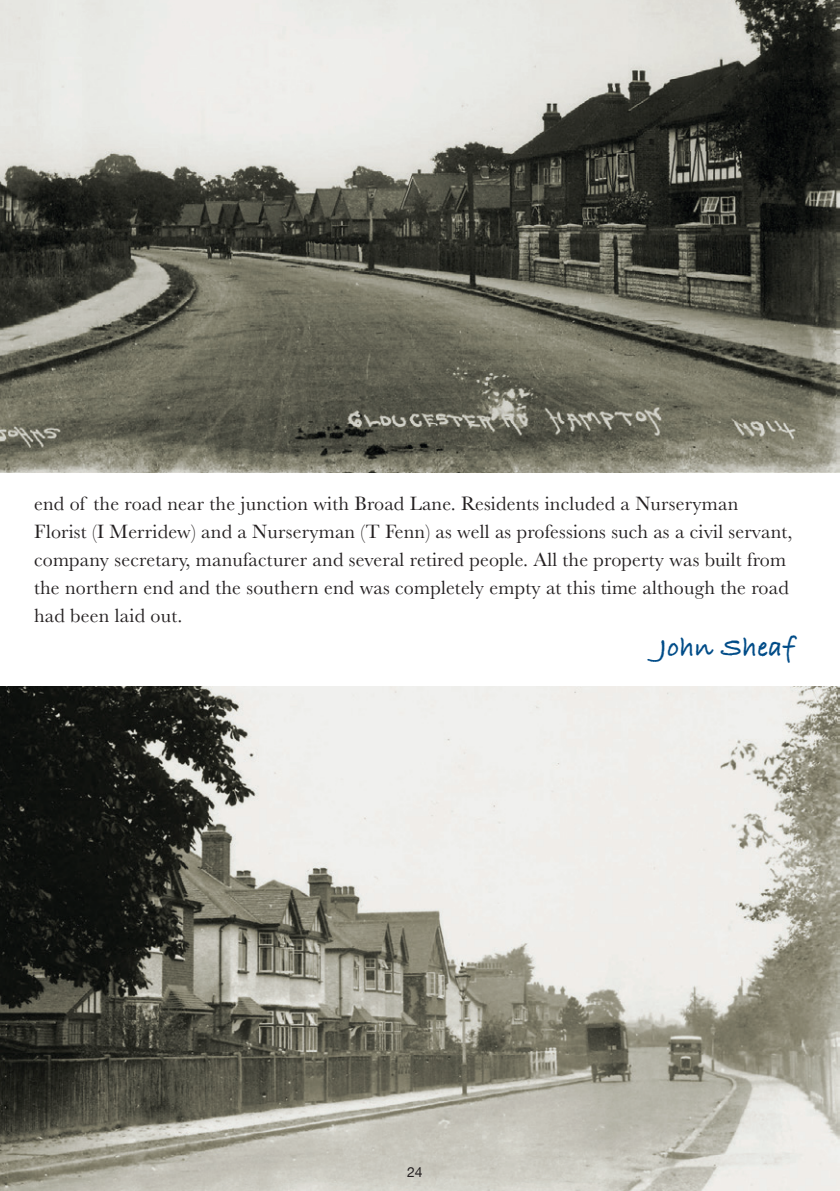
<style>
.page{position:relative;width:840px;height:1191px;background:#fff}
.page>*{position:absolute;margin:0;border:0;box-sizing:border-box;transform-origin:0 0}
.FounditText{font:28px "Bradley Hand ITCTT Bold";letter-spacing:.01em;color:#014c88}
.FounditText-2{font:20px/28px "Baskerville";letter-spacing:.01em;color:#231f20}
.t1{font:14px "Helvetica Neue";color:#231f20}
</style>
<div class="page">
<img style="left:0;top:686px;width:839px;height:505px">
<img style="left:0;top:0;width:839px;height:473px">
<p class="FounditText-2" style="left:34px;top:490px;width:759px">end of the road near the junction with Broad Lane. Residents included a Nurseryman Florist (I Merridew) and a Nurseryman (T Fenn) as well as professions such as a civil servant, company secretary, manufacturer and several retired people. All the property was built from the northern end and the southern end was completely empty at this time although the road had been laid out.</p>
<p class="FounditText" style="left:658px;top:631px;width:137px">John Sheaf</p>
<p class="t1" style="left:407px;top:1162px;width:17px">24</p>
</div>
